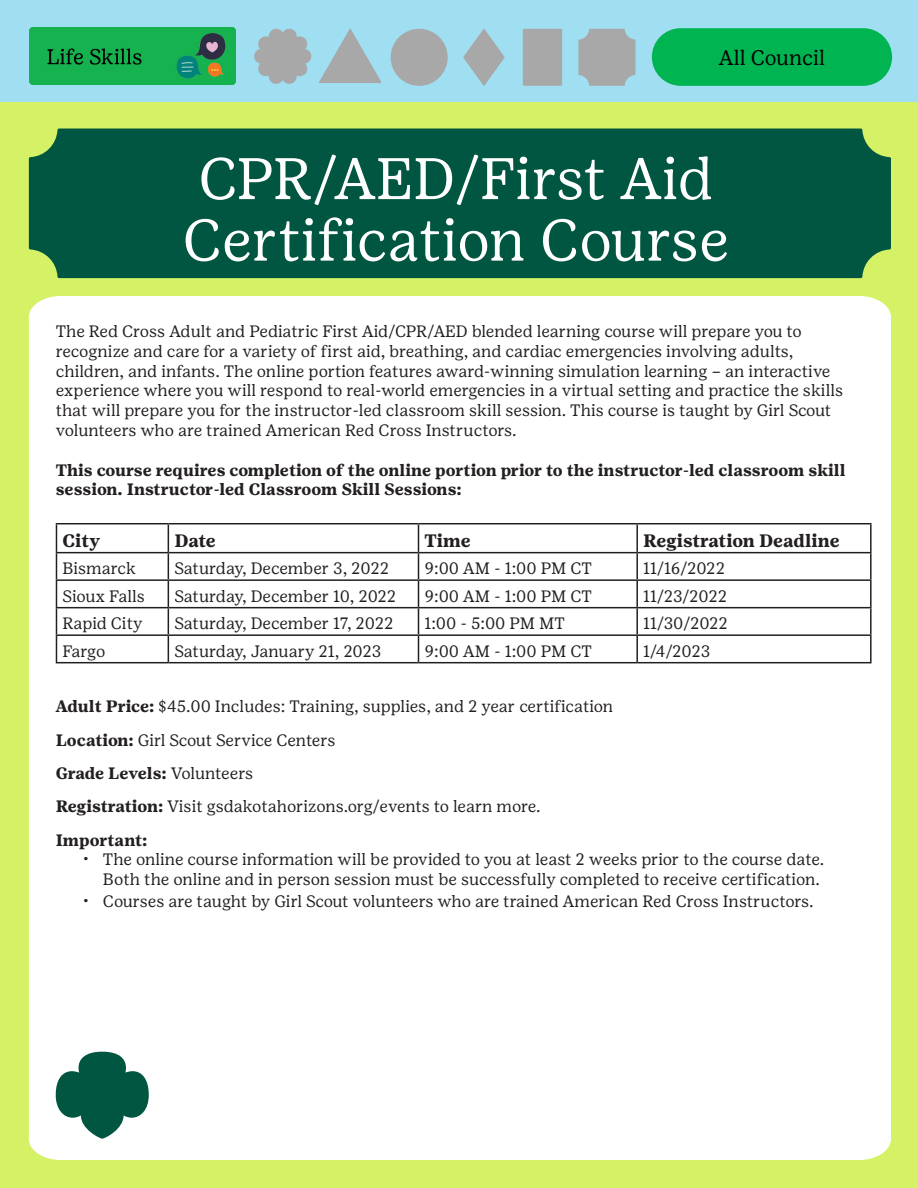
<style>
.page{position:relative;width:918px;height:1188px;background:#fff}
.page>*{position:absolute;margin:0;border:0;box-sizing:border-box;transform-origin:0 0}
.t1{font:58.5px "Girl Scout Text";letter-spacing:-.01em;color:#fff}
.t2{font:21px "Girl Scout Text";color:#000}
.t3{font:700 18px "Girl Scout Text";color:#231f20}
.t4{font:16.5px/19.8px "Girl Scout Text";color:#231f20}
.t5{font:700 16.5px/19.8px "Girl Scout Text";color:#231f20}
.t6{font:16.5px "Girl Scout Text";letter-spacing:-.02em;color:#231f20}
.s1{font-weight:700}
.s2{font-weight:400}
</style>
<div class="page">
<div style="left:0;top:59px;width:918px;height:1129px;background:#d5f267"></div>
<div style="left:29px;top:296px;width:862px;height:864px;background:#fff"></div>
<hr style="left:56px;top:523px;width:112px;height:1px;background:#231f20">
<hr style="left:168px;top:523px;width:250px;height:1px;background:#231f20">
<hr style="left:418px;top:523px;width:219px;height:1px;background:#231f20">
<hr style="left:637px;top:523px;width:235px;height:1px;background:#231f20">
<hr style="left:636px;top:524px;width:2px;height:28px;background:#231f20">
<hr style="left:870px;top:524px;width:2px;height:28px;background:#231f20">
<hr style="left:56px;top:552px;width:112px;height:1px;background:#231f20">
<hr style="left:168px;top:552px;width:250px;height:1px;background:#231f20">
<hr style="left:418px;top:552px;width:219px;height:1px;background:#231f20">
<hr style="left:637px;top:552px;width:235px;height:1px;background:#231f20">
<hr style="left:636px;top:553px;width:2px;height:26px;background:#231f20">
<hr style="left:870px;top:553px;width:2px;height:26px;background:#231f20">
<hr style="left:56px;top:579px;width:112px;height:2px;background:#231f20">
<hr style="left:168px;top:579px;width:250px;height:2px;background:#231f20">
<hr style="left:418px;top:579px;width:219px;height:2px;background:#231f20">
<hr style="left:637px;top:579px;width:235px;height:2px;background:#231f20">
<hr style="left:636px;top:581px;width:2px;height:26px;background:#231f20">
<hr style="left:870px;top:581px;width:2px;height:26px;background:#231f20">
<hr style="left:56px;top:607px;width:112px;height:1px;background:#231f20">
<hr style="left:168px;top:607px;width:250px;height:1px;background:#231f20">
<hr style="left:418px;top:607px;width:219px;height:1px;background:#231f20">
<hr style="left:637px;top:607px;width:235px;height:1px;background:#231f20">
<hr style="left:636px;top:608px;width:2px;height:26px;background:#231f20">
<hr style="left:870px;top:608px;width:2px;height:26px;background:#231f20">
<hr style="left:56px;top:634px;width:112px;height:2px;background:#231f20">
<svg style="left:56px;top:524px;width:1px;height:138px"></svg>
<hr style="left:168px;top:634px;width:250px;height:2px;background:#231f20">
<svg style="left:168px;top:524px;width:1px;height:138px"></svg>
<hr style="left:418px;top:634px;width:219px;height:2px;background:#231f20">
<svg style="left:418px;top:524px;width:1px;height:138px"></svg>
<hr style="left:637px;top:634px;width:235px;height:2px;background:#231f20">
<hr style="left:636px;top:636px;width:2px;height:26px;background:#231f20">
<hr style="left:870px;top:636px;width:2px;height:26px;background:#231f20">
<hr style="left:56px;top:662px;width:112px;height:1px;background:#231f20">
<hr style="left:168px;top:662px;width:250px;height:1px;background:#231f20">
<hr style="left:418px;top:662px;width:219px;height:1px;background:#231f20">
<hr style="left:637px;top:662px;width:235px;height:1px;background:#231f20">
<svg style="left:56px;top:1052px;width:93px;height:87px;background:#558e7f"></svg>
<div style="left:29px;top:129px;width:862px;height:149px;background:#005640"></div>
<div style="left:0;top:0;width:918px;height:102px;background:#a0def1"></div>
<svg style="left:254px;top:28px;width:57px;height:56px"></svg>
<svg style="left:319px;top:29px;width:63px;height:54px"></svg>
<div style="left:391px;top:29px;width:57px;height:57px;background:#a8a8a8;border-radius:50%"></div>
<svg style="left:463px;top:29px;width:42px;height:57px"></svg>
<div style="left:523px;top:29px;width:39px;height:57px;background:#a8a8a8"></div>
<svg style="left:578px;top:29px;width:57px;height:57px;background:#a7aeb0"></svg>
<div style="left:652px;top:28px;width:240px;height:58px;background:#00b451;border-radius:29px"></div>
<img style="left:30px;top:27px;width:205px;height:58px">
<p class="t2" style="left:719px;top:46px;width:108px">All Council</p>
<p class="t1" style="left:198px;top:146px;width:517px">CPR/AED/First Aid</p>
<p class="t1" style="left:183px;top:207px;width:548px">Certification Course</p>
<p class="t4" style="left:56px;top:321px;width:789px">The Red Cross Adult and Pediatric First Aid/CPR/AED blended learning course will prepare you to recognize and care for a variety of first aid, breathing, and cardiac emergencies involving adults, children, and infants. The online portion features award-winning simulation learning – an interactive experience where you will respond to real-world emergencies in a virtual setting and practice the skills that will prepare you for the instructor-led classroom skill session. This course is taught by Girl Scout volunteers who are trained American Red Cross Instructors.</p>
<p class="t5" style="left:56px;top:460px;width:791px">This course requires completion of the online portion prior to the instructor-led classroom skill session. Instructor-led Classroom Skill Sessions:</p>
<p class="t3" style="left:62px;top:530px;width:39px">City</p>
<p class="t3" style="left:174px;top:530px;width:43px">Date</p>
<p class="t3" style="left:424px;top:530px;width:48px">Time</p>
<p class="t3" style="left:643px;top:530px;width:198px">Registration Deadline</p>
<p class="t4" style="left:62px;top:559px;width:75px">Bismarck</p>
<p class="t4" style="left:174px;top:559px;width:216px">Saturday, December 3, 2022</p>
<p class="t4" style="left:424px;top:559px;width:169px">9:00 AM - 1:00 PM CT</p>
<p class="t4" style="left:643px;top:559px;width:83px">11/16/2022</p>
<p class="t4" style="left:62px;top:586px;width:84px">Sioux Falls</p>
<p class="t4" style="left:174px;top:586px;width:224px">Saturday, December 10, 2022</p>
<p class="t4" style="left:424px;top:586px;width:169px">9:00 AM - 1:00 PM CT</p>
<p class="t4" style="left:643px;top:586px;width:85px">11/23/2022</p>
<p class="t4" style="left:62px;top:614px;width:82px">Rapid City</p>
<p class="t4" style="left:174px;top:614px;width:221px">Saturday, December 17, 2022</p>
<p class="t4" style="left:424px;top:614px;width:142px">1:00 - 5:00 PM MT</p>
<p class="t4" style="left:643px;top:614px;width:86px">11/30/2022</p>
<p class="t4" style="left:62px;top:641px;width:44px">Fargo</p>
<p class="t4" style="left:174px;top:641px;width:209px">Saturday, January 21, 2023</p>
<p class="t4" style="left:424px;top:641px;width:169px">9:00 AM - 1:00 PM CT</p>
<p class="t4" style="left:643px;top:641px;width:69px">1/4/2023</p>
<p class="t4" style="left:56px;top:697px;width:559px"><span class="s1">Adult Price:</span> $45.00 Includes: Training, supplies, and 2 year certification</p>
<p class="t6" style="left:56px;top:731px;width:281px"><span class="s1">Location:</span> Girl Scout Service Centers</p>
<p class="t5" style="left:56px;top:763px;width:199px">Grade Levels: <span class="s2">Volunteers</span></p>
<p class="t4" style="left:56px;top:797px;width:487px"><span class="s1">Registration:</span> Visit gsdakotahorizons.org/events to learn more.</p>
<p class="t5" style="left:56px;top:830px;width:93px">Important:</p>
<p class="t4" style="left:83px;top:850px;width:743px;text-align:right">• The online course information will be provided to you at least 2 weeks prior to the course date.<br>Both the online and in person session must be successfully completed to receive certification.</p>
<p class="t4" style="left:83px;top:891px;width:733px">• Courses are taught by Girl Scout volunteers who are trained American Red Cross Instructors.</p>
</div>
